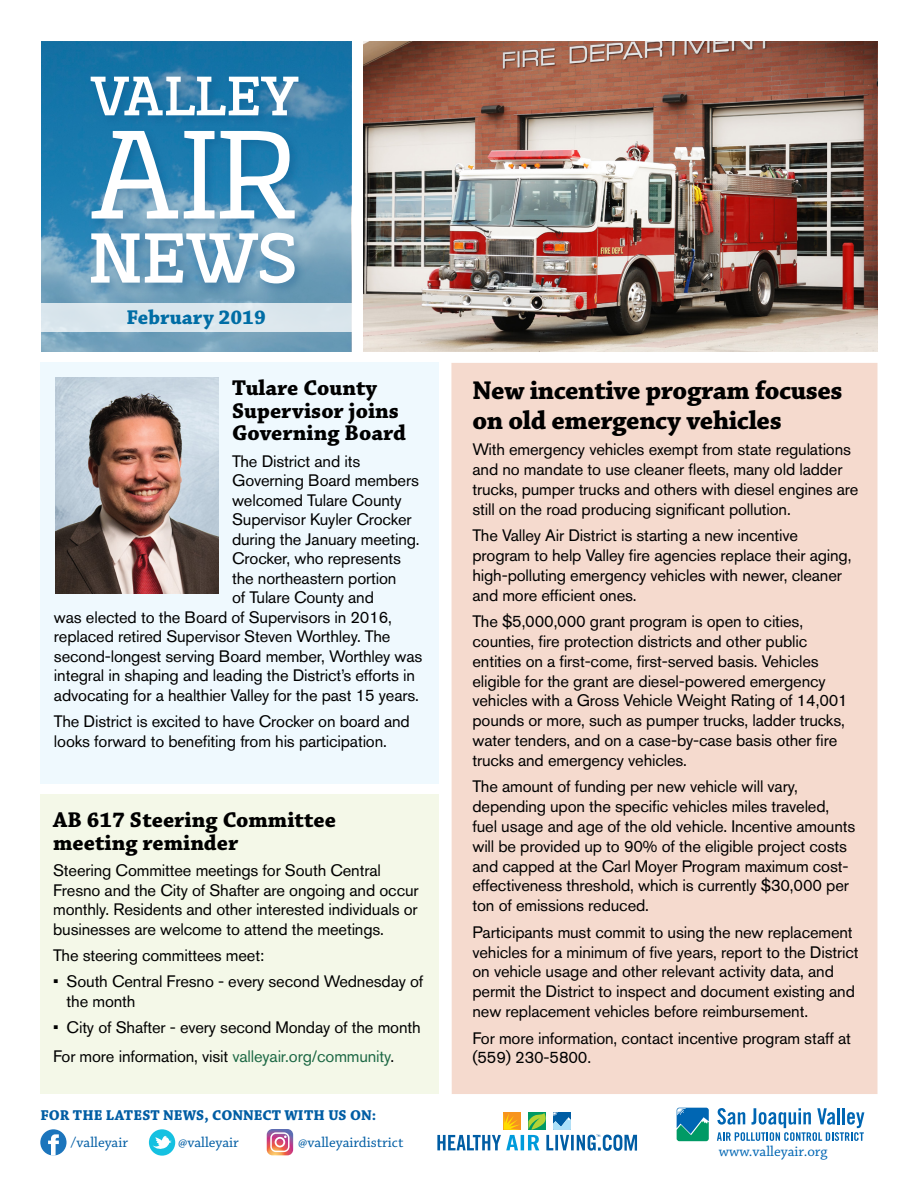
<style>
.page{position:relative;width:918px;height:1188px;background:#fff}
.page>*{position:absolute;margin:0;border:0;box-sizing:border-box;transform-origin:0 0}
.t1{font:700 27px/30px "Chaparral Pro";letter-spacing:-.015em;color:#000}
.t2{font:700 22.5px/22.5px "Chaparral Pro";color:#000}
.t3{font:700 21px "Chaparral Pro";color:#006da5}
.t4{font:16.5px/19.8px "Akzidenz Grotesk BE";letter-spacing:-.01em;color:#000}
.t5{font:15px "Chaparral Pro";color:#005da4}
.t6{font:700 15px "Chaparral Pro";color:#005da4}
.t7{font:15px "Chaparral Pro";color:#0066b3}
.s1{color:#1d6945}
</style>
<div class="page">
<svg style="left:41px;top:42px;width:310px;height:309px;background:#4089b2"></svg>
<div style="left:87px;top:72px;width:223px;height:56px;background:#044c82;opacity:.3"></div>
<svg style="left:91px;top:77px;width:207px;height:38px"></svg>
<div style="left:88px;top:126px;width:219px;height:104px;background:#044c82;opacity:.3"></div>
<svg style="left:92px;top:131px;width:203px;height:88px"></svg>
<div style="left:87px;top:229px;width:219px;height:67px;background:#044c82;opacity:.3"></div>
<svg style="left:91px;top:233px;width:204px;height:50px"></svg>
<div style="left:451px;top:363px;width:427px;height:731px;background:#f5dace"></div>
<div style="left:40px;top:363px;width:399px;height:421px;background:#eff9fe"></div>
<div style="left:41px;top:303px;width:311px;height:28px;background:#dae6ed"></div>
<svg style="left:717px;top:1108px;width:147px;height:33px"></svg>
<svg style="left:676px;top:1107px;width:33px;height:35px"></svg>
<svg style="left:677px;top:1108px;width:32px;height:33px"></svg>
<div style="left:40px;top:1129px;width:27px;height:27px;background:#1c75bc;border-radius:50%"></div>
<svg style="left:48px;top:1134px;width:11px;height:22px"></svg>
<div style="left:149px;top:1129px;width:26px;height:27px;background:#15c1e1;border-radius:50%"></div>
<svg style="left:153px;top:1136px;width:19px;height:13px"></svg>
<svg style="left:267px;top:1129px;width:26px;height:26px"></svg>
<svg style="left:437px;top:1112px;width:200px;height:39px"></svg>
<img style="left:363px;top:41px;width:515px;height:310px">
<div style="left:40px;top:795px;width:399px;height:299px;background:#f4f8e8"></div>
<img style="left:56px;top:377px;width:163px;height:217px">
<p class="t3" style="left:127px;top:305px;width:141px">February 2019</p>
<h2 class="t2" style="left:232px;top:378px;width:175px">Tulare County<br>Supervisor joins<br>Governing Board</h2>
<p class="t4" style="left:232px;top:451px;width:130px">The District and its</p>
<p class="t4" style="left:232px;top:470px;width:188px">Governing Board members</p>
<p class="t4" style="left:232px;top:490px;width:171px">welcomed Tulare County</p>
<p class="t4" style="left:232px;top:509px;width:181px">Supervisor Kuyler Crocker</p>
<p class="t4" style="left:232px;top:529px;width:189px">during the January meeting.</p>
<p class="t4" style="left:232px;top:548px;width:170px">Crocker, who represents</p>
<p class="t4" style="left:232px;top:568px;width:166px">the northeastern portion</p>
<p class="t4" style="left:232px;top:588px;width:143px">of Tulare County and</p>
<p class="t4" style="left:54px;top:607px;width:340px">was elected to the Board of Supervisors in 2016,</p>
<p class="t4" style="left:54px;top:627px;width:338px">replaced retired Supervisor Steven Worthley. The</p>
<p class="t4" style="left:54px;top:646px;width:370px">second-longest serving Board member, Worthley was</p>
<p class="t4" style="left:54px;top:666px;width:362px">integral in shaping and leading the District’s efforts in</p>
<p class="t4" style="left:54px;top:685px;width:366px">advocating for a healthier Valley for the past 15 years.</p>
<p class="t4" style="left:54px;top:711px;width:357px">The District is excited to have Crocker on board and looks forward to benefiting from his participation.</p>
<h2 class="t2" style="left:53px;top:810px;width:284px">AB 617 Steering Committee meeting reminder</h2>
<p class="t4" style="left:53px;top:861px;width:367px">Steering Committee meetings for South Central Fresno and the City of Shafter are ongoing and occur monthly. Residents and other interested individuals or businesses are welcome to attend the meetings.</p>
<p class="t4" style="left:53px;top:945px;width:213px">The steering committees meet:</p>
<p class="t4" style="left:67px;top:972px;width:358px;text-indent:-13px">• South Central Fresno - every second Wednesday of the month</p>
<p class="t4" style="left:53px;top:1013px;width:369px;line-height:29.2px">• City of Shafter - every second Monday of the month<br>For more information, visit <span class="s1">valleyair.org/community</span>.</p>
<p class="t6" style="left:40px;top:1106px;width:337px">FOR THE LATEST NEWS, CONNECT WITH US ON:</p>
<p class="t5" style="left:71px;top:1134px;width:59px">/valleyair</p>
<p class="t5" style="left:178px;top:1134px;width:62px">@valleyair</p>
<p class="t5" style="left:298px;top:1134px;width:107px">@valleyairdistrict</p>
<h1 class="t1" style="left:472px;top:376px;width:372px">New incentive program focuses on old emergency vehicles</h1>
<p class="t4" style="left:472px;top:440px;width:387px">With emergency vehicles exempt from state regulations and no mandate to use cleaner fleets, many old ladder trucks, pumper trucks and others with diesel engines are still on the road producing significant pollution.</p>
<p class="t4" style="left:472px;top:526px;width:381px">The Valley Air District is starting a new incentive program to help Valley fire agencies replace their aging, high-polluting emergency vehicles with newer, cleaner and more efficient ones.</p>
<p class="t4" style="left:472px;top:612px;width:377px">The $5,000,000 grant program is open to cities, counties, fire protection districts and other public entities on a first-come, first-served basis. Vehicles eligible for the grant are diesel-powered emergency vehicles with a Gross Vehicle Weight Rating of 14,001 pounds or more, such as pumper trucks, ladder trucks, water tenders, and on a case-by-case basis other fire trucks and emergency vehicles.</p>
<p class="t4" style="left:472px;top:777px;width:384px">The amount of funding per new vehicle will vary, depending upon the specific vehicles miles traveled, fuel usage and age of the old vehicle. Incentive amounts will be provided up to 90% of the eligible project costs and capped at the Carl Moyer Program maximum cost&shy;effectiveness threshold, which is currently $30,000 per ton of emissions reduced.</p>
<p class="t4" style="left:472px;top:922px;width:388px">Participants must commit to using the new replacement vehicles for a minimum of five years, report to the District on vehicle usage and other relevant activity data, and permit the District to inspect and document existing and new replacement vehicles before reimbursement.</p>
<p class="t4" style="left:472px;top:1028px;width:380px">For more information, contact incentive program staff at (559) 230-5800.</p>
<p class="t7" style="left:719px;top:1143px;width:110px">www.valleyair.org</p>
</div>
